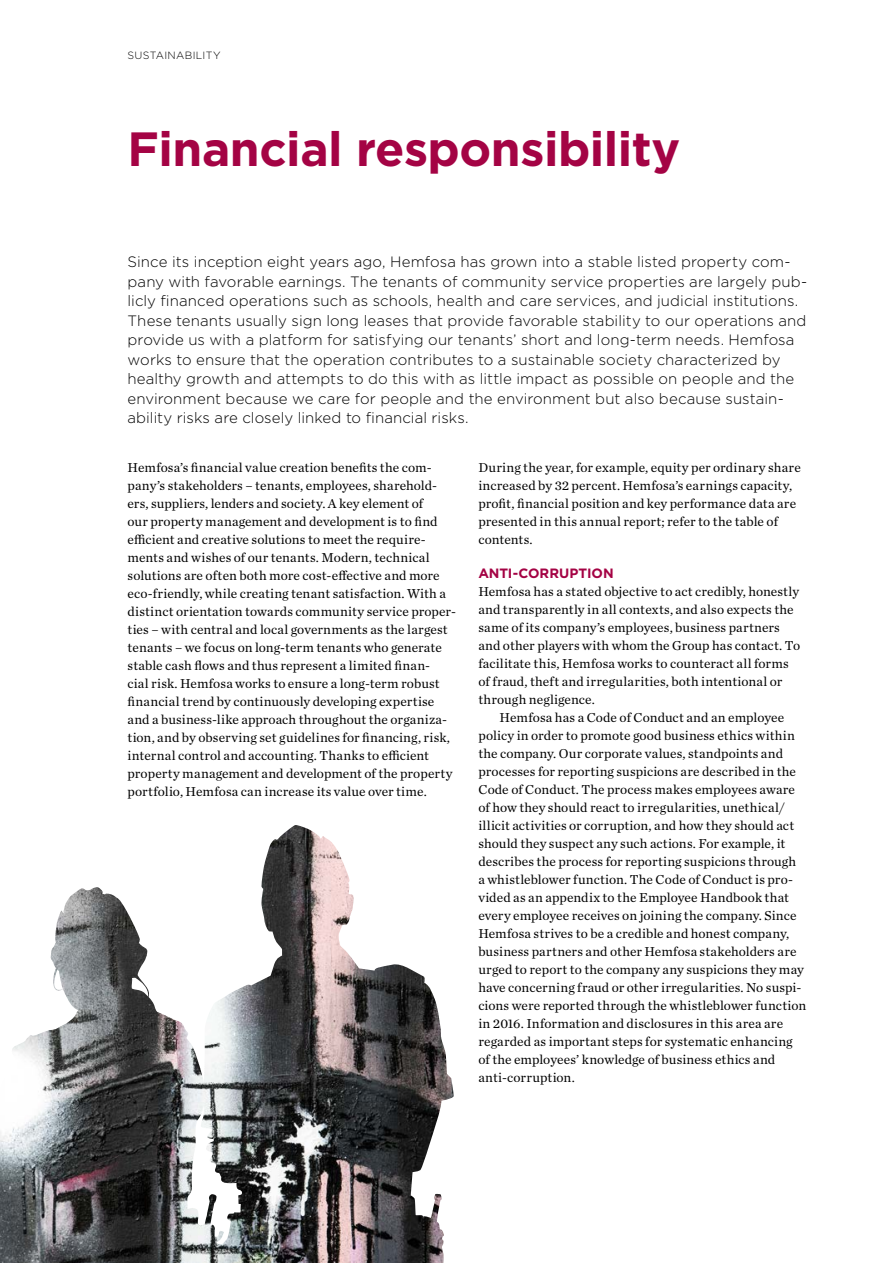
<style>
.page{position:relative;width:893px;height:1263px;background:#fff}
.page>*{position:absolute;margin:0;border:0;box-sizing:border-box;transform-origin:0 0}
.t1{font:700 48px "Gotham";letter-spacing:-.01em;color:#a40344}
.t2{font:300 15px/19.5px "Gotham";letter-spacing:.005em;color:#000}
.t3{font:13.5px/18px "Chronicle Text G1";letter-spacing:.01em;color:#000}
.t4{font:700 13.5px "Gotham";letter-spacing:-.005em;color:#a40344}
.t5{font:300 10.5px "Gotham";letter-spacing:.025em;color:#000}
</style>
<div class="page">
<img style="left:0;top:825px;width:454px;height:438px">
<p class="t5" style="left:128px;top:49px;width:94px">SUSTAINABILITY</p>
<h1 class="t1" style="left:128px;top:117px;width:554px">Financial responsibility</h1>
<p class="t2" style="left:128px;top:252px;width:681px">Since its inception eight years ago, Hemfosa has grown into a stable listed property com&shy;pany with favorable earnings. The tenants of community service properties are largely pub&shy;licly financed operations such as schools, health and care services, and judicial institutions.<br>These tenants usually sign long leases that provide favorable stability to our operations and provide us with a platform for satisfying our tenants’ short and long-term needs. Hemfosa works to ensure that the operation contributes to a sustainable society characterized by healthy growth and attempts to do this with as little impact as possible on people and the environment because we care for people and the environment but also because sustain&shy;ability risks are closely linked to financial risks.</p>
<p class="t3" style="left:128px;top:458px;width:330px">Hemfosa’s financial value creation benefits the com&shy;pany’s stakeholders – tenants, employees, sharehold&shy;ers, suppliers, lenders and society. A key element of<br>our property management and development is to find efficient and creative solutions to meet the require&shy;ments and wishes of our tenants. Modern, technical solutions are often both more cost-effective and more eco-friendly, while creating tenant satisfaction. With a distinct orientation towards community service proper&shy;ties – with central and local governments as the largest tenants – we focus on long-term tenants who generate stable cash flows and thus represent a limited finan-<br>cial risk. Hemfosa works to ensure a long-term robust financial trend by continuously developing expertise and a business-like approach throughout the organiza&shy;tion, and by observing set guidelines for financing, risk, internal control and accounting. Thanks to efficient property management and development of the property portfolio, Hemfosa can increase its value over time.</p>
<p class="t3" style="left:478px;top:458px;width:324px">During the year, for example, equity per ordinary share increased by 32 percent. Hemfosa’s earnings capacity, profit, financial position and key performance data are presented in this annual report; refer to the table of contents.</p>
<p class="t4" style="left:478px;top:565px;width:137px">ANTI-CORRUPTION</p>
<p class="t3" style="left:478px;top:582px;width:323px">Hemfosa has a stated objective to act credibly, honestly and transparently in all contexts, and also expects the same of its company’s employees, business partners and other players with whom the Group has contact. To facilitate this, Hemfosa works to counteract all forms of fraud, theft and irregularities, both intentional or through negligence.</p>
<p class="t3" style="left:478px;top:708px;width:329px;text-indent:21px">Hemfosa has a Code of Conduct and an employee policy in order to promote good business ethics within the company. Our corporate values, standpoints and processes for reporting suspicions are described in the Code of Conduct. The process makes employees aware of how they should react to irregularities, unethical/ illicit activities or corruption, and how they should act should they suspect any such actions. For example, it describes the process for reporting suspicions through<br>a whistleblower function. The Code of Conduct is pro&shy;vided as an appendix to the Employee Handbook that every employee receives on joining the company. Since Hemfosa strives to be a credible and honest company, business partners and other Hemfosa stakeholders are urged to report to the company any suspicions they may have concerning fraud or other irregularities. No suspi&shy;cions were reported through the whistleblower function in 2016. Information and disclosures in this area are regarded as important steps for systematic enhancing of the employees’ knowledge of business ethics and anti-corruption.</p>
</div>
